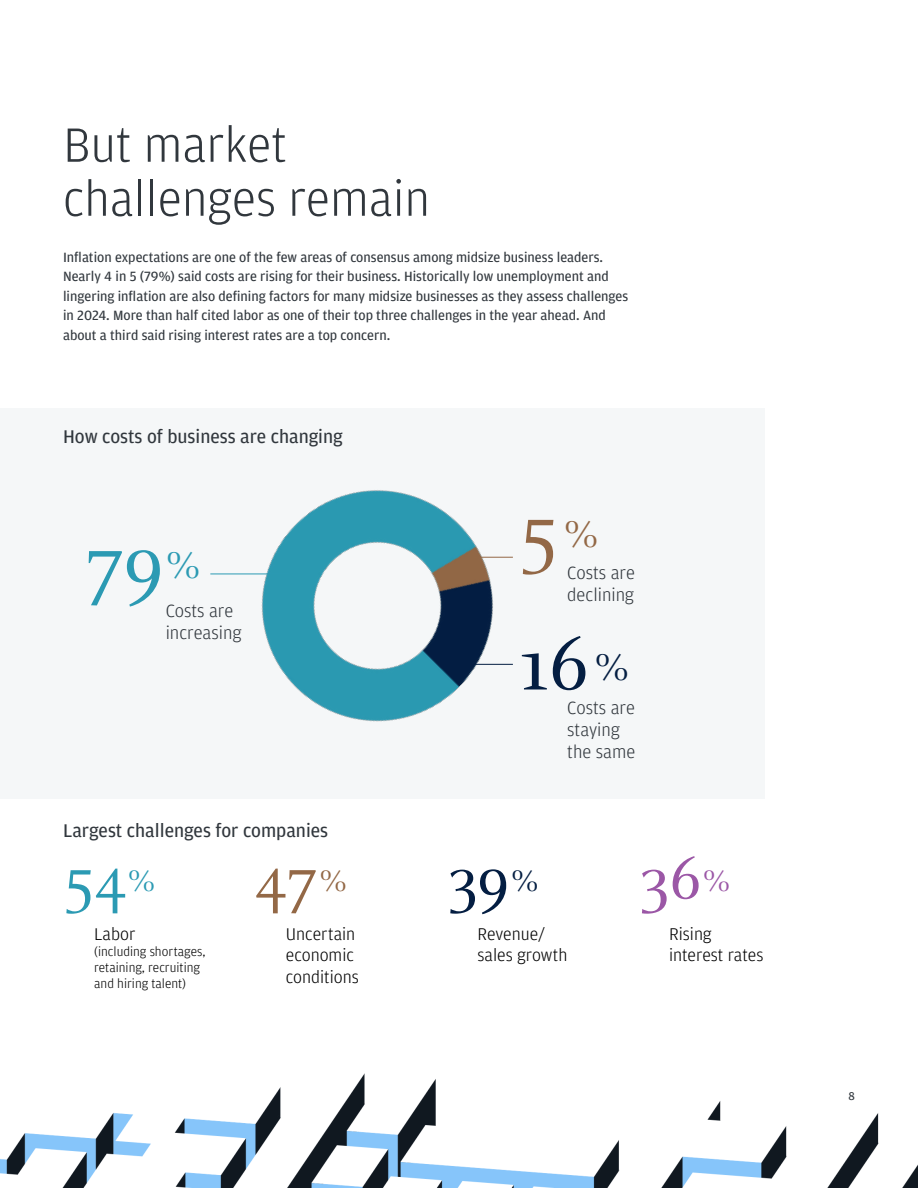
<style>
.page{position:relative;width:918px;height:1188px;background:#fff}
.page>*{position:absolute;margin:0;border:0;box-sizing:border-box;transform-origin:0 0}
.t1{font:82.05px "Celeste OT";color:#041e42}
.t2{font:82.05px "Celeste OT";color:#2b9ab3}
.t3{font:82.05px "Celeste OT";color:#936846}
.t4{font:65.25px "Celeste OT";color:#2b9ab3}
.t5{font:65.25px "Celeste OT";color:#936846}
.t6{font:65.25px "Celeste OT";color:#041e42}
.t7{font:65.25px "Celeste OT";color:#9b57a6}
.t8{font:300 51px/54px "Amplitude";color:#31373d}
.t9{font:19.5px "Amplitude";color:#31373d}
.t10{font:300 18.75px/21.9px "Amplitude";color:#31373d}
.t11{font:300 18px/21.6px "Amplitude";color:#000}
.t12{font:14.25px/19.5px "Amplitude";color:#31373d}
.t13{font:300 13.5px/16.2px "Amplitude";color:#000}
.t14{font:12px "Amplitude";color:#31373d}
.s1{font-size:41.1px}
.s2{font-size:32.55px}
</style>
<div class="page">
<div style="left:0;top:408px;width:765px;height:391px;background:#f5f7f8"></div>
<img style="left:210px;top:490px;width:303px;height:232px">
<hr style="left:474px;top:557px;width:39px;height:1px;background:#936846">
<hr style="left:456px;top:664px;width:57px;height:1px;background:#041e42">
<hr style="left:210px;top:574px;width:80px;height:1px;background:#2b9ab3">
<img style="left:0;top:1073px;width:918px;height:115px">
<h2 class="t8" style="left:63px;top:118px;width:368px">But market challenges remain</h2>
<p class="t12" style="left:63px;top:248px;width:567px">Inflation expectations are one of the few areas of consensus among midsize business leaders.<br>Nearly 4 in 5 (79%) said costs are rising for their business. Historically low unemployment and lingering inflation are also defining factors for many midsize businesses as they assess challenges in 2024. More than half cited labor as one of their top three challenges in the year ahead. And about a third said rising interest rates are a top concern.</p>
<p class="t9" style="left:63px;top:426px;width:281px">How costs of business are changing</p>
<p class="t2" style="left:85px;top:516px;width:118px">79<span class="s1">%</span></p>
<p class="t10" style="left:166px;top:600px;width:77px">Costs are increasing</p>
<p class="t9" style="left:63px;top:819px;width:267px">Largest challenges for companies</p>
<p class="t4" style="left:63px;top:842px;width:94px">54<span class="s2">%</span></p>
<p class="t11" style="left:94px;top:923px;width:43px">Labor</p>
<p class="t13" style="left:94px;top:944px;width:113px">(including shortages, retaining, recruiting and hiring talent)</p>
<p class="t5" style="left:255px;top:842px;width:94px">47<span class="s2">%</span></p>
<p class="t11" style="left:286px;top:923px;width:75px">Uncertain economic conditions</p>
<p class="t3" style="left:519px;top:485px;width:82px">5<span class="s1">%</span></p>
<p class="t10" style="left:567px;top:562px;width:69px">Costs are declining</p>
<p class="t1" style="left:519px;top:619px;width:112px">16<span class="s1">%</span></p>
<p class="t10" style="left:567px;top:697px;width:69px">Costs are staying the same</p>
<p class="t6" style="left:446px;top:842px;width:94px">39<span class="s2">%</span></p>
<p class="t11" style="left:477px;top:923px;width:91px">Revenue/ sales growth</p>
<p class="t7" style="left:638px;top:842px;width:94px">36<span class="s2">%</span></p>
<p class="t11" style="left:669px;top:923px;width:96px">Rising interest rates</p>
<p class="t14" style="left:849px;top:1089px;width:8px">8</p>
</div>
